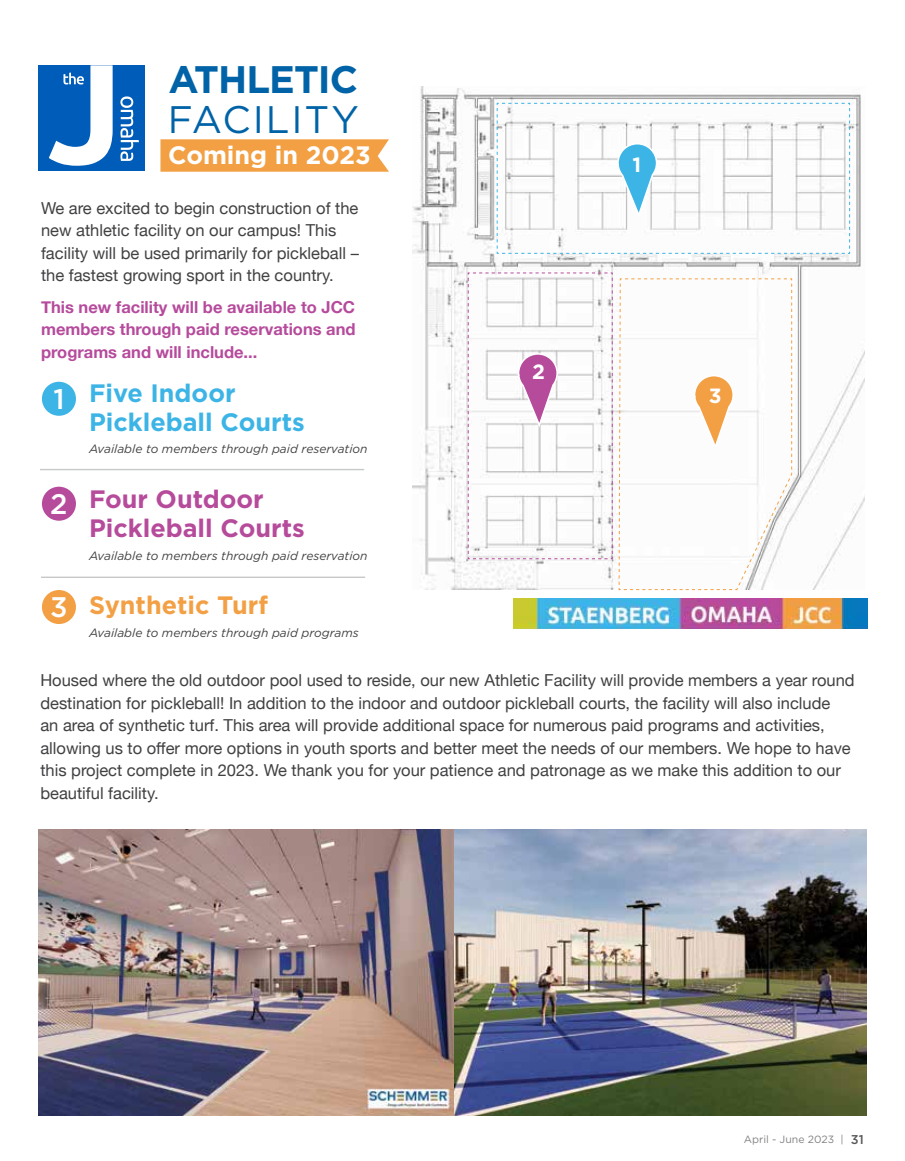
<style>
.page{position:relative;width:905px;height:1161px;background:#fff}
.page>*{position:absolute;margin:0;border:0;box-sizing:border-box;transform-origin:0 0}
.t1{font:700 38.4px "Gotham";letter-spacing:-.025em;color:#0063a7}
.t2{font:38.4px "Gotham";letter-spacing:.05em;color:#0063a7}
.t3{font:500 28.35px "Gotham";color:#fff}
.t4{font:700 25.2px/29.1px "Gotham";color:#b64b9b}
.t5{font:700 25.2px/29.1px "Gotham";color:#3cb4e6}
.t6{font:700 25.2px "Gotham";color:#f3a044}
.t7{font:700 25.2px "Gotham";color:#fff}
.t8{font:700 20.7px "Gotham";color:#fff}
.t9{font:16.5px/22.5px "Helvetica Neue";color:#414042}
.t10{font:700 16.5px/22.5px "Helvetica Neue";color:#b64a9c;text-align:justify}
.t11{font:italic 12px "Gotham";color:#414042}
.t12{font:10.5px "Gotham";color:#808285}
.s1{font-weight:500;font-size:12.75px;color:#58595b}
</style>
<div class="page">
<img style="left:413px;top:87px;width:451px;height:503px">
<svg style="left:468px;top:273px;width:324px;height:317px"></svg>
<svg style="left:467px;top:272px;width:146px;height:288px"></svg>
<svg style="left:496px;top:103px;width:354px;height:151px"></svg>
<hr style="left:40px;top:469px;width:324px;height:1px;background:#c7c8ca">
<hr style="left:41px;top:577px;width:324px;height:1px;background:#c7c8ca">
<div style="left:42px;top:382px;width:34px;height:34px;background:#3cb4e6;border-radius:50%"></div>
<div style="left:42px;top:487px;width:34px;height:34px;background:#b64b9b;border-radius:50%"></div>
<div style="left:42px;top:590px;width:34px;height:34px;background:#f3a044;border-radius:50%"></div>
<img style="left:39px;top:830px;width:828px;height:286px">
<div style="left:38px;top:65px;width:107px;height:106px;background:#005cb9"></div>
<svg style="left:120px;top:96px;width:19px;height:65px"></svg>
<svg style="left:49px;top:65px;width:64px;height:101px"></svg>
<svg style="left:160px;top:139px;width:229px;height:33px;background:#f3a44c"></svg>
<img style="left:513px;top:599px;width:354px;height:30px">
<h1 class="t1" style="left:168px;top:54px;width:191px">ATHLETIC</h1>
<h1 class="t2" style="left:168px;top:95px;width:192px">FACILITY</h1>
<h3 class="t7" style="left:168px;top:138px;width:204px">Coming in 2023</h3>
<p class="t9" style="left:41px;top:198px;width:319px">We are excited to begin construction of the new athletic facility on our campus! This facility will be used primarily for pickleball – the fastest growing sport in the country.</p>
<p class="t10" style="left:41px;top:296px;width:316px">This new facility will be available to JCC members through paid reservations and programs and will include...</p>
<h2 class="t3" style="left:53px;top:380px;width:13px">1</h2>
<h2 class="t3" style="left:50px;top:485px;width:19px">2</h2>
<h2 class="t3" style="left:50px;top:589px;width:19px">3</h2>
<h3 class="t5" style="left:89px;top:378px;width:217px">Five Indoor<br>Pickleball Courts</h3>
<p class="t11" style="left:89px;top:441px;width:280px">Available to members through paid reservation</p>
<h3 class="t4" style="left:89px;top:484px;width:217px">Four Outdoor<br>Pickleball Courts</h3>
<p class="t11" style="left:89px;top:548px;width:280px">Available to members through paid reservation</p>
<h3 class="t6" style="left:89px;top:589px;width:180px">Synthetic Turf</h3>
<p class="t11" style="left:89px;top:625px;width:271px">Available to members through paid programs</p>
<p class="t8" style="left:532px;top:358px;width:14px">2</p>
<p class="t8" style="left:632px;top:151px;width:10px">1</p>
<p class="t8" style="left:708px;top:382px;width:14px">3</p>
<p class="t9" style="left:40px;top:670px;width:815px">Housed where the old outdoor pool used to reside, our new Athletic Facility will provide members a year round destination for pickleball! In addition to the indoor and outdoor pickleball courts, the facility will also include<br>an area of synthetic turf. This area will provide additional space for numerous paid programs and activities, allowing us to offer more options in youth sports and better meet the needs of our members. We hope to have this project complete in 2023. We thank you for your patience and patronage as we make this addition to our beautiful facility.</p>
<p class="t12" style="left:744px;top:1133px;width:121px">April - June 2023 | <span class="s1">31</span></p>
</div>
